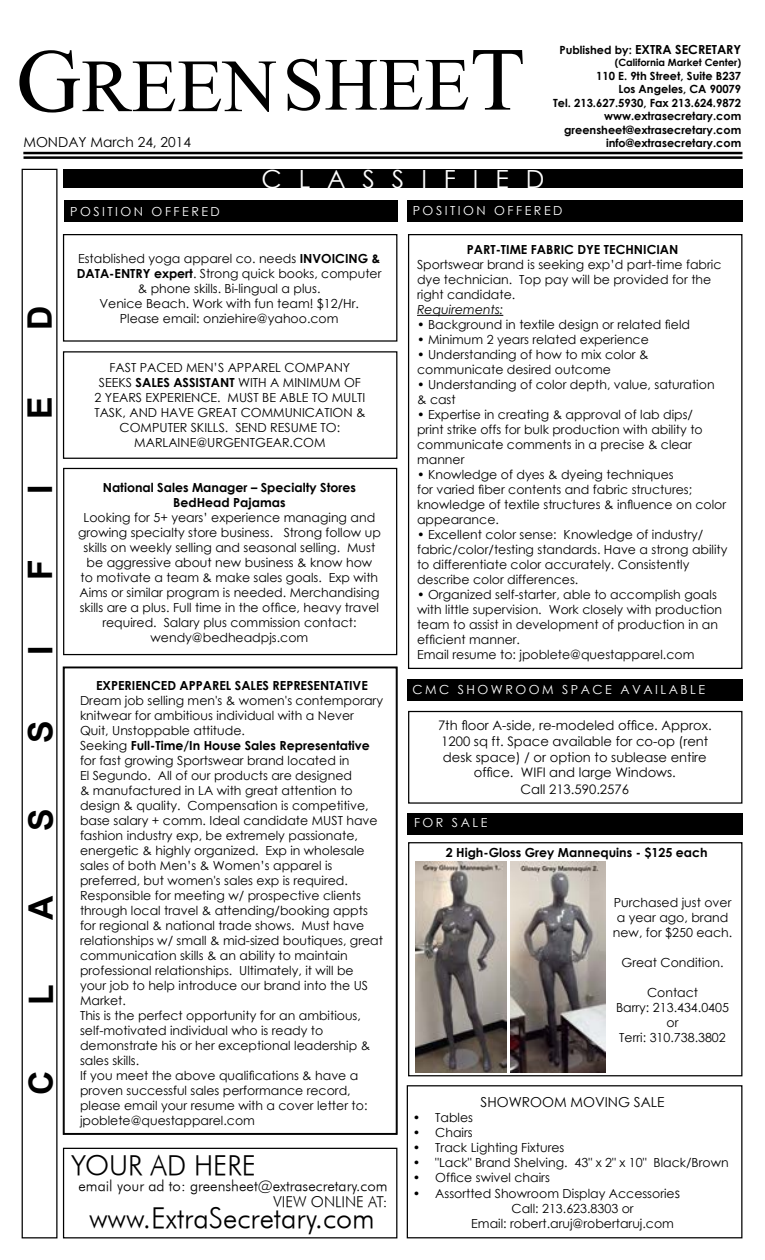
<style>
.page{position:relative;width:765px;height:1260px;background:#fff}
.page>*{position:absolute;margin:0;border:0;box-sizing:border-box;transform-origin:0 0}
.t1{font:75px "Times New Roman";color:#000}
.t2{font:700 33.75px "Arial";color:#000}
.t3{font:italic 28.75px "Futura";color:#000}
.t4{font:italic 27.5px "Futura";color:#000}
.t5{font:25px "Century Gothic";color:#fff}
.t6{font:italic 15px/16.2px "Futura";color:#000;text-align:right}
.t7{font:13.75px "Century Gothic";color:#000}
.t8{font:13.12px/15.9px "Century Gothic";color:#000;text-align:center}
.t9{font:12.5px/15px "Century Gothic";color:#000}
.t10{font:700 12.5px/15px "Century Gothic";color:#000;text-align:center}
.t11{font:12.5px "Century Gothic";letter-spacing:.2em;color:#fff}
.t12{font:italic 12.5px "Century Gothic";color:#000}
.t13{font:700 11.25px/13.5px "Century Gothic";color:#000;text-align:right}
.t14{font:700 10px "Century Gothic";color:#000}
.s1{font-size:90px}
.s2{font-size:11.25px}
.s3{font-weight:700}
.s4{font-size:13.75px}
</style>
<div class="page">
<hr style="left:23px;top:152px;width:720px;height:2px;background:#000">
<hr style="left:24px;top:156px;width:719px;height:3px;background:#000">
<div style="left:63px;top:169px;width:679px;height:19px;background:#000"></div>
<div style="left:22px;top:169px;width:36px;height:1069px;border:1px solid #000"></div>
<div style="left:64px;top:200px;width:334px;height:22px;background:#000"></div>
<div style="left:408px;top:234px;width:334px;height:435px;border:1px solid #000"></div>
<div style="left:63px;top:1148px;width:334px;height:90px;border:1px solid #000"></div>
<div style="left:63px;top:351px;width:334px;height:108px;border:1px solid #000"></div>
<svg style="left:63px;top:667px;width:334px;height:468px"></svg>
<div style="left:407px;top:200px;width:336px;height:22px;background:#000"></div>
<div style="left:63px;top:468px;width:334px;height:187px;border:1px solid #000"></div>
<div style="left:408px;top:711px;width:334px;height:93px;border:1px solid #000"></div>
<div style="left:407px;top:679px;width:336px;height:21px;background:#000"></div>
<div style="left:408px;top:842px;width:334px;height:234px;border:1px solid #000"></div>
<div style="left:407px;top:1085px;width:335px;height:153px;border:1px solid #000"></div>
<div style="left:407px;top:813px;width:335px;height:21px;background:#000"></div>
<hr style="left:417px;top:315px;width:86px;height:1px;background:#000">
<div style="left:63px;top:234px;width:334px;height:108px;border:1px solid #000"></div>
<img style="left:415px;top:862px;width:91px;height:211px">
<img style="left:511px;top:862px;width:94px;height:211px">
<h1 class="t1" style="left:16px;top:32px;width:510px"><span class="s1">G</span>REENSHEE<span class="s1">T</span></h1>
<p class="t7" style="left:23px;top:133px;width:169px">MONDAY March 24, 2014</p>
<h3 class="t5" style="left:261px;top:161px;width:285px">C L A S S I F I E D</h3>
<p class="t10" style="left:559px;top:42px;width:183px"><span class="s2">Published by:</span> EXTRA SECRETARY</p>
<p class="t14" style="left:615px;top:55px;width:128px">(California Market Center)</p>
<p class="t13" style="left:553px;top:69px;width:190px">110 E. 9th Street, Suite B237<br>Los Angeles, CA 90079<br>Tel. 213.627.5930, Fax 213.624.9872 www.extrasecretary.com greensheet@extrasecretary.com info@extrasecretary.com</p>
<h2 class="t2" style="left:16px;top:330px;width:26px;rotate:-90deg">D</h2>
<h2 class="t2" style="left:16px;top:419px;width:24px;rotate:-90deg">E</h2>
<h2 class="t2" style="left:16px;top:494px;width:11px;rotate:-90deg">I</h2>
<h2 class="t2" style="left:17px;top:580px;width:22px;rotate:-90deg">F</h2>
<h2 class="t2" style="left:17px;top:655px;width:11px;rotate:-90deg">I</h2>
<h2 class="t2" style="left:17px;top:743px;width:24px;rotate:-90deg">S</h2>
<h2 class="t2" style="left:17px;top:831px;width:24px;rotate:-90deg">S</h2>
<h2 class="t2" style="left:17px;top:920px;width:26px;rotate:-90deg">A</h2>
<h2 class="t2" style="left:17px;top:1005px;width:22px;rotate:-90deg">L</h2>
<h2 class="t2" style="left:18px;top:1095px;width:26px;rotate:-90deg">C</h2>
<p class="t11" style="left:70px;top:202px;width:151px">POSITION OFFERED</p>
<p class="t9" style="left:77px;top:250px;width:306px;text-align:center">Established yoga apparel co. needs <span class="s3">INVOICING &amp; DATA-ENTRY expert</span>. Strong quick books, computer &amp; phone skills. Bi-lingual a plus.<br>Venice Beach. Work with fun team! $12/Hr.<br>Please email: onziehire@yahoo.com</p>
<p class="t9" style="left:94px;top:359px;width:273px;text-align:center">FAST PACED MEN’S APPAREL COMPANY SEEKS <span class="s3">SALES ASSISTANT</span> WITH A MINIMUM OF 2 YEARS EXPERIENCE. MUST BE ABLE TO MULTI TASK, AND HAVE GREAT COMMUNICATION &amp; COMPUTER SKILLS. SEND RESUME TO:<br>MARLAINE@URGENTGEAR.COM</p>
<p class="t10" style="left:103px;top:479px;width:255px">National Sales Manager – Specialty Stores<br>BedHead Pajamas</p>
<p class="t9" style="left:78px;top:510px;width:304px;text-align:center">Looking for 5+ years’ experience managing and growing specialty store business. Strong follow up skills on weekly selling and seasonal selling. Must be aggressive about new business &amp; know how<br>to motivate a team &amp; make sales goals. Exp with Aims or similar program is needed. Merchandising skills are a plus. Full time in the office, heavy travel required. Salary plus commission contact: wendy@bedheadpjs.com</p>
<p class="t10" style="left:96px;top:677px;width:273px">EXPERIENCED APPAREL SALES REPRESENTATIVE</p>
<p class="t9" style="left:80px;top:692px;width:305px">Dream job selling men's &amp; women's contemporary knitwear for ambitious individual with a Never Quit, Unstoppable attitude.<br>Seeking <span class="s3">Full-Time/In House Sales Representative </span>for fast growing Sportswear brand located in<br>El Segundo. All of our products are designed<br>&amp; manufactured in LA with great attention to design &amp; quality. Compensation is competitive, base salary + comm. Ideal candidate MUST have fashion industry exp, be extremely passionate, energetic &amp; highly organized. Exp in wholesale sales of both Men’s &amp; Women’s apparel is preferred, but women's sales exp is required.<br>Responsible for meeting w/ prospective clients through local travel &amp; attending/booking appts for regional &amp; national trade shows. Must have relationships w/ small &amp; mid-sized boutiques, great communication skills &amp; an ability to maintain professional relationships. Ultimately, it will be<br>your job to help introduce our brand into the US Market.<br>This is the perfect opportunity for an ambitious, self-motivated individual who is ready to demonstrate his or her exceptional leadership &amp; sales skills.<br>If you meet the above qualifications &amp; have a proven successful sales performance record, please email your resume with a cover letter to: jpoblete@questapparel.com</p>
<h3 class="t4" style="left:71px;top:1148px;width:186px">YOUR AD HERE</h3>
<p class="t6" style="left:78px;top:1177px;width:311px">email your ad to: greensheet@extrasecretary.com<br>VIEW ONLINE AT:</p>
<h3 class="t3" style="left:89px;top:1200px;width:287px">www.ExtraSecretary.com</h3>
<p class="t11" style="left:413px;top:202px;width:151px">POSITION OFFERED</p>
<p class="t10" style="left:467px;top:242px;width:213px">PART-TIME FABRIC DYE TECHNICIAN</p>
<p class="t9" style="left:417px;top:257px;width:306px">Sportswear brand is seeking exp’d part-time fabric dye technician. Top pay will be provided for the right candidate.</p>
<p class="t12" style="left:417px;top:301px;width:88px">Requirements:</p>
<p class="t9" style="left:417px;top:317px;width:275px">• Background in textile design or related field</p>
<p class="t9" style="left:417px;top:332px;width:233px">• Minimum 2 years related experience</p>
<p class="t9" style="left:417px;top:347px;width:233px">• Understanding of how to mix color &amp; communicate desired outcome</p>
<p class="t9" style="left:417px;top:377px;width:299px">• Understanding of color depth, value, saturation &amp; cast</p>
<p class="t9" style="left:417px;top:407px;width:287px">• Expertise in creating &amp; approval of lab dips/ print strike offs for bulk production with ability to communicate comments in a precise &amp; clear manner</p>
<p class="t9" style="left:417px;top:467px;width:311px">• Knowledge of dyes &amp; dyeing techniques<br>for varied fiber contents and fabric structures; knowledge of textile structures &amp; influence on color appearance.</p>
<p class="t9" style="left:417px;top:527px;width:312px">• Excellent color sense: Knowledge of industry/ fabric/color/testing standards. Have a strong ability to differentiate color accurately. Consistently describe color differences.</p>
<p class="t9" style="left:417px;top:587px;width:307px">• Organized self-starter, able to accomplish goals with little supervision. Work closely with production team to assist in development of production in an efficient manner.<br>Email resume to: jpoblete@questapparel.com</p>
<p class="t11" style="left:413px;top:681px;width:294px">CMC SHOWROOM SPACE AVAILABLE</p>
<p class="t8" style="left:438px;top:717px;width:275px">7th floor A-side, re-modeled office. Approx.<br>1200 sq ft. Space available for co-op (rent desk space) / or option to sublease entire office. WIFI and large Windows.<br>Call 213.590.2576</p>
<p class="t11" style="left:414px;top:814px;width:75px">FOR SALE</p>
<p class="t10" style="left:446px;top:844px;width:263px">2 High-Gloss Grey Mannequins - $125 each</p>
<p class="t9" style="left:613px;top:895px;width:121px;text-align:center">Purchased just over a year ago, brand new, for $250 each.</p>
<p class="t9" style="left:622px;top:955px;width:104px">Great Condition.</p>
<p class="t9" style="left:616px;top:985px;width:115px;text-align:center">Contact<br>Barry: 213.434.0405 or<br>Terri: 310.738.3802</p>
<p class="t7" style="left:481px;top:1092px;width:186px">SHOWROOM MOVING SALE</p>
<p class="t9" style="left:413px;top:1109px;width:62px">• Tables</p>
<p class="t9" style="left:413px;top:1124px;width:61px">• Chairs</p>
<p class="t9" style="left:413px;top:1139px;width:153px">• Track Lighting Fixtures</p>
<p class="t9" style="left:413px;top:1154px;width:317px">• "Lack" Brand Shelving. 43" x 2" x 10" Black/Brown</p>
<p class="t9" style="left:413px;top:1169px;width:139px">• Office swivel chairs</p>
<p class="t9" style="left:413px;top:1186px;width:269px">• Assortted Showroom Display Accessorie<span class="s4">s</span></p>
<p class="t9" style="left:512px;top:1201px;width:124px">Call: 213.623.8303 or</p>
<p class="t9" style="left:471px;top:1216px;width:204px">Email: robert.aruj@robertaruj.com</p>
</div>
